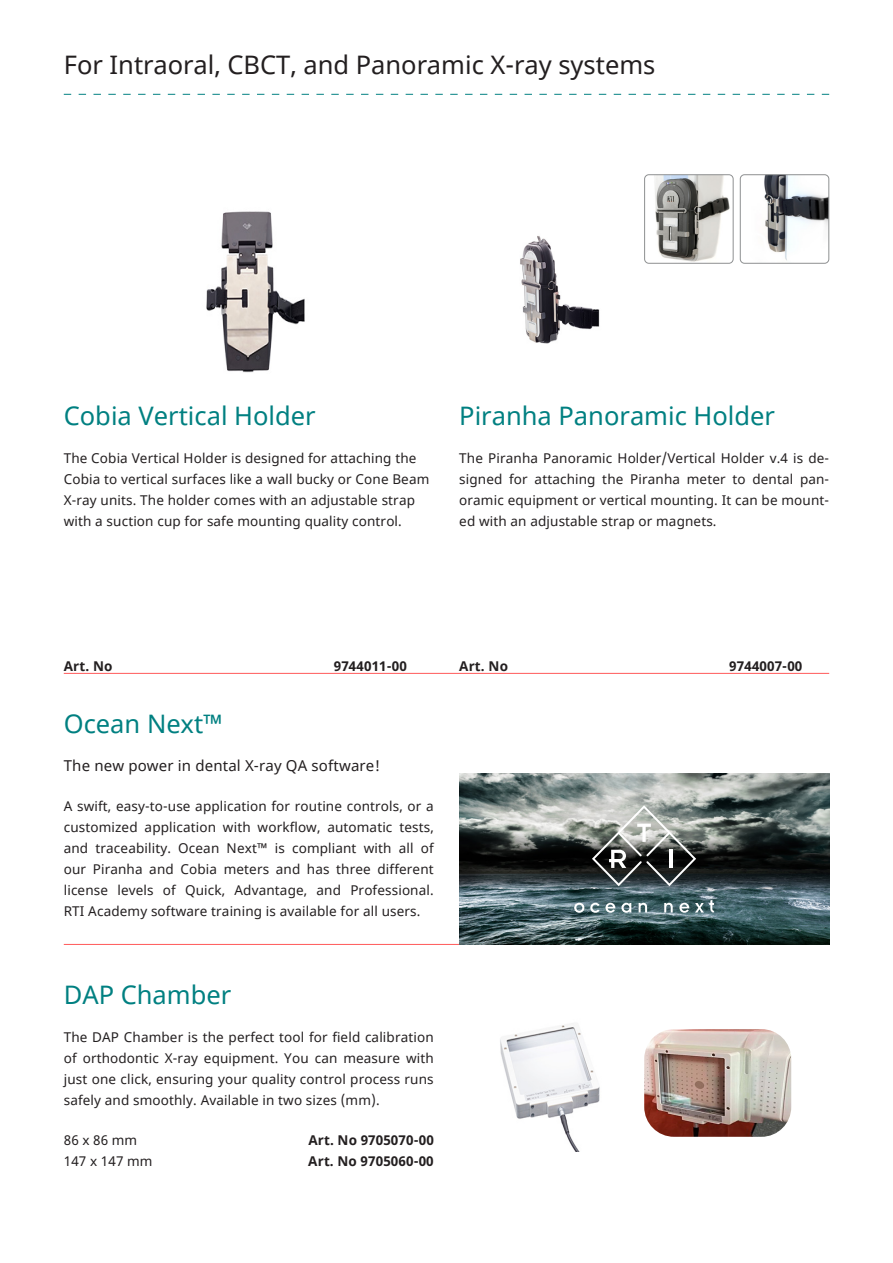
<style>
.page{position:relative;width:893px;height:1263px;background:#fff}
.page>*{position:absolute;margin:0;border:0;box-sizing:border-box;transform-origin:0 0}
.Heading_3{font:25.5px "Noto Sans";color:#008081}
.Heading_3-2{font:25.5px "Noto Sans";color:#231f20}
.t1{font:15px "Noto Sans";letter-spacing:.01em;color:#231f20}
.t2{font:13.5px/21px "Noto Sans";letter-spacing:.01em;color:#231f20;text-align:justify}
.t3{font:700 13.5px "Noto Sans";letter-spacing:.01em;color:#231f20}
</style>
<div class="page">
<hr style="left:64px;top:673px;width:765px;height:1px;background:#ff5959">
<img style="left:500px;top:1023px;width:100px;height:129px">
<svg style="left:64px;top:94px;width:765px;height:1px"></svg>
<img style="left:206px;top:211px;width:99px;height:162px">
<img style="left:520px;top:236px;width:80px;height:108px">
<hr style="left:64px;top:944px;width:765px;height:1px;background:#ff5959">
<img style="left:646px;top:175px;width:87px;height:88px">
<div style="left:644px;top:174px;width:89px;height:90px;border:1px solid #8e9091;border-radius:4px"></div>
<img style="left:644px;top:1029px;width:147px;height:108px">
<img style="left:764px;top:176px;width:63px;height:85px">
<div style="left:740px;top:174px;width:89px;height:90px;border:1px solid #8e9091;border-radius:4px"></div>
<img style="left:459px;top:774px;width:370px;height:170px">
<svg style="left:592px;top:805px;width:104px;height:81px;background:#767b78"></svg>
<svg style="left:574px;top:903px;width:10px;height:10px"></svg>
<svg style="left:590px;top:903px;width:25px;height:10px"></svg>
<svg style="left:621px;top:903px;width:10px;height:10px"></svg>
<svg style="left:639px;top:903px;width:8px;height:9px"></svg>
<svg style="left:664px;top:903px;width:9px;height:9px"></svg>
<svg style="left:679px;top:903px;width:10px;height:10px"></svg>
<svg style="left:695px;top:900px;width:19px;height:13px"></svg>
<p class="Heading_3-2" style="left:64px;top:47px;width:593px">For Intraoral, CBCT, and Panoramic X-ray systems</p>
<p class="Heading_3" style="left:64px;top:398px;width:253px">Cobia Vertical Holder</p>
<p class="t2" style="left:64px;top:448px;width:367px;text-align:left">The Cobia Vertical Holder is designed for attaching the Cobia to vertical surfaces like a wall bucky or Cone Beam X-ray units. The holder comes with an adjustable strap with a suction cup for safe mounting quality control.</p>
<p class="Heading_3" style="left:459px;top:398px;width:317px">Piranha Panoramic Holder</p>
<p class="t2" style="left:459px;top:448px;width:371px">The Piranha Panoramic Holder/Vertical Holder v.4 is de&shy;signed for attaching the Piranha meter to dental pan&shy;oramic equipment or vertical mounting. It can be mount&shy;ed with an adjustable strap or magnets.</p>
<p class="t3" style="left:64px;top:657px;width:50px">Art. No</p>
<p class="t3" style="left:334px;top:657px;width:75px">9744011-00</p>
<p class="Heading_3" style="left:64px;top:706px;width:161px">Ocean Next™</p>
<p class="t1" style="left:64px;top:755px;width:318px">The new power in dental X-ray QA software!</p>
<p class="t2" style="left:64px;top:796px;width:371px">A swift, easy-to-use application for routine controls, or a customized application with workflow, automatic tests, and traceability. Ocean Next™ is compliant with all of our Piranha and Cobia meters and has three different license levels of Quick, Advantage, and Professional.<br>RTI Academy software training is available for all users.</p>
<p class="t3" style="left:459px;top:657px;width:50px">Art. No</p>
<p class="t3" style="left:729px;top:657px;width:75px">9744007-00</p>
<p class="Heading_3" style="left:64px;top:977px;width:169px">DAP Chamber</p>
<p class="t2" style="left:64px;top:1027px;width:371px">The DAP Chamber is the perfect tool for field calibration of orthodontic X-ray equipment. You can measure with just one click, ensuring your quality control process runs safely and smoothly. Available in two sizes (mm).</p>
<p class="t2" style="left:64px;top:1130px;width:75px">86 x 86 mm</p>
<p class="t3" style="left:308px;top:1131px;width:127px">Art. No 9705070-00</p>
<p class="t2" style="left:64px;top:1151px;width:90px">147 x 147 mm</p>
<p class="t3" style="left:308px;top:1152px;width:127px">Art. No 9705060-00</p>
</div>
